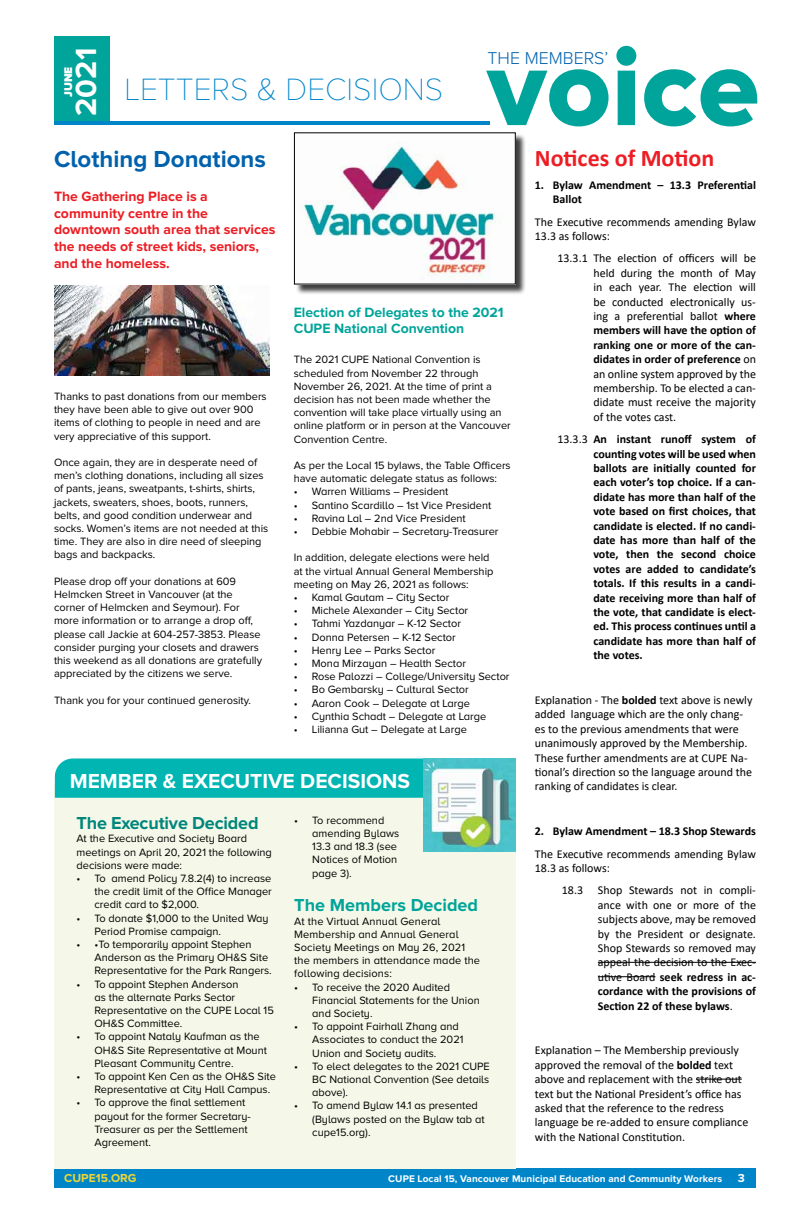
<style>
.page{position:relative;width:810px;height:1224px;background:#fff}
.page>*{position:absolute;margin:0;border:0;box-sizing:border-box;transform-origin:0 0}
.t1{font:112.8px "Proxima Nova A Extrabld";color:#00a49a}
.t2{font:100 32px "Proxima Nova A";color:#0085c9}
.t3{font:700 30.3px "Proxima Nova A";color:#fff}
.t4{font:700 24px "Proxima Nova A";color:#0061ad}
.t5{font:700 24px "Calibri";color:#ed1d24}
.t6{font:700 21px "Proxima Nova A";color:#fff}
.t7{font:700 18px "Proxima Nova A";letter-spacing:-.01em;color:#00867c}
.t8{font:700 18px "Proxima Nova A";color:#00a49a}
.t9{font:300 17.7px "Proxima Nova A";color:#0061ad}
.t10{font:700 14px/16.8px "Proxima Nova";color:#ed1d24}
.t11{font:700 14px/16.8px "Proxima Nova";color:#00a49a}
.t12{font:12px/14.4px "Calibri";color:#000}
.t13{font:700 12px/14.4px "Calibri";color:#000}
.t14{font:700 12px "Proxima Nova";color:#eed636}
.t15{font:700 12px "Proxima Nova A";color:#fff}
.t16{font:900 11.6px "Proxima Nova A";color:#fff}
.t17{font:11px/13.2px "Proxima Nova A";color:#000}
.t18{font:11px/13.2px "Proxima Nova";color:#000}
.t19{font:700 10px "Proxima Nova";letter-spacing:.01em;color:#fff}
.s1{font-weight:700}
.s2{font-weight:400}
</style>
<div class="page">
<div style="left:54px;top:1169px;width:702px;height:19px;background:#0085c9"></div>
<div style="left:54px;top:36px;width:55px;height:86px;background:#00a49a"></div>
<hr style="left:54px;top:121px;width:436px;height:4px;background:#0085c9">
<div style="left:54px;top:784px;width:462px;height:385px;background:#f5f8e8"></div>
<div style="left:55px;top:759px;width:369px;height:39px;background:#00b5b2"></div>
<img style="left:424px;top:759px;width:92px;height:92px">
<div style="left:295px;top:133px;width:232px;height:162px;background:#000;opacity:.75"></div>
<img style="left:296px;top:134px;width:218px;height:148px">
<div style="left:294px;top:132px;width:222px;height:152px;border:1px solid #000"></div>
<hr style="left:598px;top:962px;width:158px;height:1px;background:#000">
<hr style="left:598px;top:976px;width:57px;height:1px;background:#000">
<hr style="left:696px;top:1079px;width:46px;height:1px;background:#000">
<img style="left:54px;top:285px;width:216px;height:90px">
<h1 class="t1" style="left:487px;top:22px;width:274px">voice</h1>
<h3 class="t3" style="left:69px;top:116px;width:69px;rotate:-90deg">2021</h3>
<h3 class="t9" style="left:488px;top:48px;width:122px">THE MEMBERS’</h3>
<p class="t16" style="left:62px;top:97px;width:32px;rotate:-90deg">JUNE</p>
<h2 class="t2" style="left:125px;top:72px;width:320px">LETTERS &amp; DECISIONS</h2>
<h3 class="t4" style="left:54px;top:146px;width:213px">Clothing Donations</h3>
<p class="t10" style="left:54px;top:188px;width:223px">The Gathering Place is a community centre in the downtown south area that services the needs of street kids, seniors, and the homeless.</p>
<p class="t18" style="left:54px;top:390px;width:214px">Thanks to past donations from our members they have been able to give out over 900 items of clothing to people in need and are very appreciative of this support.</p>
<p class="t18" style="left:54px;top:456px;width:216px">Once again, they are in desperate need of men’s clothing donations, including all sizes of pants, jeans, sweatpants, t-shirts, shirts, jackets, sweaters, shoes, boots, runners, belts, and good condition underwear and socks. Women’s items are not needed at this time. They are also in dire need of sleeping bags and backpacks.</p>
<p class="t18" style="left:54px;top:575px;width:210px">Please drop off your donations at 609<br>Helmcken Street in Vancouver (at the corner of Helmcken and Seymour). For more information or to arrange a drop off, please call Jackie at 604-257-3853. Please consider purging your closets and drawers this weekend as all donations are gratefully appreciated by the citizens we serve.</p>
<p class="t18" style="left:54px;top:694px;width:199px">Thank you for your continued generosity.</p>
<p class="t11" style="left:294px;top:304px;width:211px">Election of Delegates to the 2021<br>CUPE National Convention</p>
<p class="t18" style="left:294px;top:353px;width:219px">The 2021 CUPE National Convention is scheduled from November 22 through November 26, 2021. At the time of print a decision has not been made whether the convention will take place virtually using an online platform or in person at the Vancouver Convention Centre.</p>
<p class="t18" style="left:294px;top:459px;width:219px">As per the Local 15 bylaws, the Table Officers have automatic delegate status as follows:</p>
<p class="t17" style="left:294px;top:485px;width:156px">• Warren Williams – President</p>
<p class="t17" style="left:294px;top:498px;width:199px">• Santino Scardillo – 1st Vice President</p>
<p class="t17" style="left:294px;top:511px;width:174px">• Ravina Lal – 2nd Vice President</p>
<p class="t17" style="left:294px;top:525px;width:206px">• Debbie Mohabir – Secretary-Treasurer</p>
<p class="t18" style="left:294px;top:551px;width:201px">In addition, delegate elections were held at the virtual Annual General Membership meeting on May 26, 2021 as follows:</p>
<p class="t17" style="left:294px;top:591px;width:157px">• Kamal Gautam – City Sector</p>
<p class="t17" style="left:294px;top:604px;width:176px">• Michele Alexander – City Sector</p>
<p class="t17" style="left:294px;top:617px;width:169px">• Tahmi Yazdanyar – K-12 Sector</p>
<p class="t17" style="left:294px;top:630px;width:164px">• Donna Petersen – K-12 Sector</p>
<p class="t17" style="left:294px;top:643px;width:143px">• Henry Lee – Parks Sector</p>
<p class="t17" style="left:294px;top:657px;width:174px">• Mona Mirzayan – Health Sector</p>
<p class="t17" style="left:294px;top:670px;width:217px">• Rose Palozzi – College/University Sector</p>
<p class="t17" style="left:294px;top:683px;width:177px">• Bo Gembarsky – Cultural Sector</p>
<p class="t17" style="left:294px;top:696px;width:178px">• Aaron Cook – Delegate at Large</p>
<p class="t17" style="left:294px;top:709px;width:194px">• Cynthia Schadt – Delegate at Large</p>
<p class="t18" style="left:294px;top:723px;width:175px">• Lilianna Gut – Delegate at Large</p>
<h3 class="t6" style="left:70px;top:769px;width:342px">MEMBER &amp; EXECUTIVE DECISIONS</h3>
<h3 class="t7" style="left:77px;top:813px;width:184px">The Executive Decided</h3>
<p class="t17" style="left:77px;top:832px;width:197px">At the Executive and Society Board meetings on April 20, 2021 the following decisions were made:</p>
<p class="t17" style="left:95px;top:872px;width:179px;text-align:justify;text-indent:-18px">• To amend Policy 7.8.2(4) to increase the credit limit of the Office Manager credit card to $2,000.</p>
<p class="t17" style="left:95px;top:911px;width:176px;text-indent:-18px">• To donate $1,000 to the United Way<br>Period Promise campaign.</p>
<p class="t17" style="left:95px;top:938px;width:179px;text-indent:-18px">• •To temporarily appoint Stephen<br>Anderson as the Primary OH&amp;S Site<br>Representative for the Park Rangers.</p>
<p class="t17" style="left:95px;top:977px;width:181px;text-indent:-18px">• To appoint Stephen Anderson<br>as the alternate Parks Sector<br>Representative on the CUPE Local 15<br>OH&amp;S Committee.</p>
<p class="t17" style="left:95px;top:1030px;width:174px;text-indent:-18px">• To appoint Nataly Kaufman as the<br>OH&amp;S Site Representative at Mount<br>Pleasant Community Centre.</p>
<p class="t17" style="left:95px;top:1070px;width:183px;text-indent:-18px">• To appoint Ken Cen as the OH&amp;S Site<br>Representative at City Hall Campus.</p>
<p class="t17" style="left:95px;top:1096px;width:158px;text-indent:-18px">• To approve the final settlement payout for the former Secretary-<br>Treasurer as per the Settlement<br>Agreement.</p>
<p class="t17" style="left:312px;top:813px;width:88px;text-indent:-18px">• To recommend amending Bylaws<br>13.3 and 18.3 (see<br>Notices of Motion page 3).</p>
<h3 class="t8" style="left:294px;top:895px;width:185px">The Members Decided</h3>
<p class="t17" style="left:294px;top:914px;width:187px">At the Virtual Annual General<br>Membership and Annual General<br>Society Meetings on May 26, 2021 the members in attendance made the following decisions:</p>
<p class="t17" style="left:312px;top:980px;width:169px;text-indent:-18px">• To receive the 2020 Audited<br>Financial Statements for the Union and Society.</p>
<p class="t17" style="left:312px;top:1020px;width:153px;text-indent:-18px">• To appoint Fairhall Zhang and<br>Associates to conduct the 2021<br>Union and Society audits.</p>
<p class="t17" style="left:312px;top:1059px;width:179px;text-align:justify;text-indent:-18px">• To elect delegates to the 2021 CUPE BC National Convention (See details above).</p>
<p class="t17" style="left:312px;top:1099px;width:174px;text-indent:-18px">• To amend Bylaw 14.1 as presented (Bylaws posted on the Bylaw tab at cupe15.org).</p>
<h3 class="t5" style="left:535px;top:141px;width:181px">Notices of Motion</h3>
<p class="t13" style="left:553px;top:177px;width:205px;text-indent:-18px">1. Bylaw Amendment – 13.3 Preferential<br>Ballot</p>
<p class="t12" style="left:535px;top:214px;width:223px">The Executive recommends amending Bylaw<br>13.3 as follows:</p>
<p class="t12" style="left:593px;top:251px;width:164px;text-align:justify;text-indent:-36px">13.3.1 The election of officers will be held during the month of May in each year. The election will be conducted electronically us&shy;ing a preferential ballot <span class="s1">where members will have the option of ranking one or more of the can&shy;didates in order of preference</span> on an online system approved by the membership. To be elected a can&shy;didate must receive the majority of the votes cast.</p>
<p class="t13" style="left:593px;top:432px;width:164px;text-align:justify;text-indent:-36px"><span class="s2">13.3.3</span> An instant runoff system of counting votes will be used when ballots are initially counted for each voter’s top choice. If a can&shy;didate has more than half of the vote based on first choices, that candidate is elected. If no candi&shy;date has more than half of the vote, then the second choice votes are added to candidate’s totals. If this results in a candi&shy;date receiving more than half of the vote, that candidate is elect&shy;ed. This process continues until a candidate has more than half of the votes.</p>
<p class="t12" style="left:535px;top:692px;width:219px">Explanation - The <span class="s1">bolded</span> text above is newly added language which are the only chang&shy;es to the previous amendments that were unanimously approved by the Membership.<br>These further amendments are at CUPE Na&shy;tional’s direction so the language around the ranking of candidates is clear.</p>
<p class="t13" style="left:535px;top:824px;width:223px">2. Bylaw Amendment – 18.3 Shop Stewards</p>
<p class="t12" style="left:535px;top:846px;width:223px">The Executive recommends amending Bylaw<br>18.3 as follows:</p>
<p class="t12" style="left:598px;top:883px;width:160px;text-align:justify;text-indent:-36px">18.3 Shop Stewards not in compli&shy;ance with one or more of the subjects above, may be removed by the President or designate.<br>Shop Stewards so removed may appeal the decision to the Exec&shy;utive Board <span class="s1">seek redress in ac&shy;cordance with the provisions of Section 22 of these bylaws</span>.</p>
<p class="t12" style="left:535px;top:1043px;width:215px">Explanation – The Membership previously approved the removal of the <span class="s1">bolded</span> text above and replacement with the strike out text but the National President’s office has asked that the reference to the redress language be re-added to ensure compliance with the National Constitution.</p>
<p class="t14" style="left:64px;top:1171px;width:74px">CUPE15.ORG</p>
<p class="t19" style="left:388px;top:1173px;width:335px">CUPE Local 15, Vancouver Municipal Education and Community Workers</p>
<p class="t15" style="left:738px;top:1171px;width:9px">3</p>
</div>
